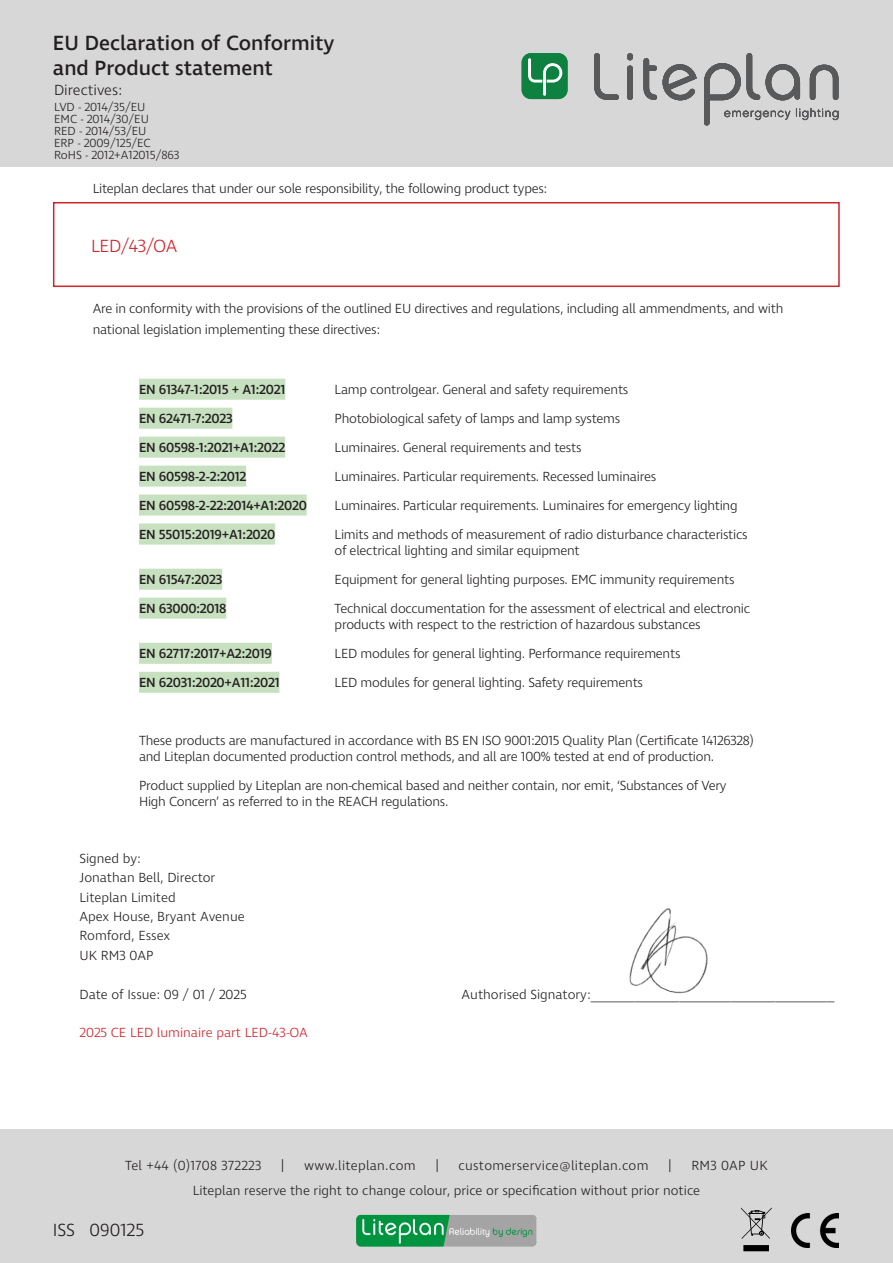
<style>
.page{position:relative;width:893px;height:1263px;background:#fff}
.page>*{position:absolute;margin:0;border:0;box-sizing:border-box;transform-origin:0 0}
.t1{font:500 21px "Ingra";color:#231f20}
.t2{font:300 18px "Ingra";color:#231f20}
.t3{font:300 18px "Ingra";letter-spacing:-.02em;color:#d1232a}
.t4{font:300 15px "Ingra";color:#231f20}
.t5{font:300 13.5px/16.2px "Ingra";letter-spacing:-.02em;color:#231f20}
.t6{font:300 13.5px "Ingra";color:#231f20}
.t7{font:500 13.5px "Ingra";letter-spacing:-.02em;color:#231f20}
.t8{font:300 13.5px "Ingra";letter-spacing:.02em;color:#231f20}
.t9{font:300 13.5px "Ingra";color:#d1232a}
.t10{font:300 12px "Ingra";color:#231f20}
</style>
<div class="page">
<div style="left:53px;top:202px;width:787px;height:85px;border:2px solid #d1232a"></div>
<div style="left:0;top:0;width:893px;height:167px;background:#d8d7d7"></div>
<svg style="left:594px;top:53px;width:25px;height:47px"></svg>
<svg style="left:627px;top:53px;width:6px;height:47px"></svg>
<svg style="left:643px;top:58px;width:14px;height:42px"></svg>
<svg style="left:663px;top:64px;width:34px;height:36px"></svg>
<svg style="left:704px;top:53px;width:134px;height:72px"></svg>
<div style="left:522px;top:53px;width:46px;height:46px;background:#0e803f;border-radius:9px"></div>
<svg style="left:528px;top:58px;width:35px;height:38px"></svg>
<div style="left:0;top:1129px;width:893px;height:134px;background:#d8d7d7"></div>
<svg style="left:741px;top:1207px;width:31px;height:44px"></svg>
<img style="left:791px;top:1213px;width:48px;height:34px">
<div style="left:139px;top:379px;width:146px;height:21px;background:#c7e0bf"></div>
<div style="left:139px;top:408px;width:93px;height:21px;background:#c7e0bf"></div>
<div style="left:139px;top:437px;width:146px;height:21px;background:#c7e0bf"></div>
<div style="left:139px;top:466px;width:107px;height:21px;background:#c7e0bf"></div>
<div style="left:139px;top:494px;width:168px;height:21px;background:#c7e0bf"></div>
<div style="left:139px;top:523px;width:136px;height:21px;background:#c7e0bf"></div>
<div style="left:139px;top:569px;width:83px;height:21px;background:#c7e0bf"></div>
<div style="left:139px;top:598px;width:87px;height:21px;background:#c7e0bf"></div>
<div style="left:139px;top:643px;width:133px;height:21px;background:#c7e0bf"></div>
<div style="left:139px;top:672px;width:140px;height:21px;background:#c7e0bf"></div>
<img style="left:629px;top:908px;width:79px;height:86px">
<img style="left:356px;top:1214px;width:181px;height:33px">
<p class="t1" style="left:53px;top:30px;width:283px">EU Declaration of Conformity</p>
<p class="t1" style="left:53px;top:55px;width:222px">and Product statement</p>
<p class="t4" style="left:54px;top:81px;width:70px">Directives:</p>
<p class="t10" style="left:54px;top:100px;width:93px">LVD - 2014/35/EU</p>
<p class="t10" style="left:54px;top:112px;width:97px">EMC - 2014/30/EU</p>
<p class="t10" style="left:54px;top:124px;width:94px">RED - 2014/53/EU</p>
<p class="t10" style="left:54px;top:136px;width:98px">ERP - 2009/125/EC</p>
<p class="t10" style="left:54px;top:148px;width:127px">RoHS - 2012+A12015/863</p>
<p class="t5" style="left:93px;top:181px;width:456px">Liteplan declares that under our sole responsibility, the following product types:</p>
<p class="t3" style="left:91px;top:235px;width:88px">LED/43/OA</p>
<p class="t5" style="left:93px;top:299px;width:692px;line-height:21px">Are in conformity with the provisions of the outlined EU directives and regulations, including all ammendments, and with national legislation implementing these directives:</p>
<p class="t7" style="left:139px;top:381px;width:148px">EN 61347-1:2015 + A1:2021</p>
<p class="t5" style="left:335px;top:382px;width:295px">Lamp controlgear. General and safety requirements</p>
<p class="t7" style="left:139px;top:410px;width:95px">EN 62471-7:2023</p>
<p class="t5" style="left:335px;top:411px;width:287px">Photobiological safety of lamps and lamp systems</p>
<p class="t7" style="left:139px;top:439px;width:148px">EN 60598-1:2021+A1:2022</p>
<p class="t5" style="left:335px;top:440px;width:248px">Luminaires. General requirements and tests</p>
<p class="t7" style="left:139px;top:468px;width:109px">EN 60598-2-2:2012</p>
<p class="t5" style="left:335px;top:469px;width:323px">Luminaires. Particular requirements. Recessed luminaires</p>
<p class="t7" style="left:139px;top:497px;width:169px">EN 60598-2-22:2014+A1:2020</p>
<p class="t5" style="left:335px;top:498px;width:404px">Luminaires. Particular requirements. Luminaires for emergency lighting</p>
<p class="t7" style="left:139px;top:526px;width:138px">EN 55015:2019+A1:2020</p>
<p class="t5" style="left:335px;top:527px;width:415px">Limits and methods of measurement of radio disturbance characteristics of electrical lighting and similar equipment</p>
<p class="t7" style="left:139px;top:571px;width:85px">EN 61547:2023</p>
<p class="t5" style="left:335px;top:572px;width:401px">Equipment for general lighting purposes. EMC immunity requirements</p>
<p class="t7" style="left:139px;top:600px;width:89px">EN 63000:2018</p>
<p class="t5" style="left:335px;top:601px;width:417px">Technical doccumentation for the assessment of electrical and electronic products with respect to the restriction of hazardous substances</p>
<p class="t7" style="left:139px;top:645px;width:135px">EN 62717:2017+A2:2019</p>
<p class="t5" style="left:335px;top:646px;width:347px">LED modules for general lighting. Performance requirements</p>
<p class="t7" style="left:139px;top:674px;width:142px">EN 62031:2020+A11:2021</p>
<p class="t5" style="left:335px;top:675px;width:310px">LED modules for general lighting. Safety requirements</p>
<p class="t5" style="left:139px;top:733px;width:616px">These products are manufactured in accordance with BS EN ISO 9001:2015 Quality Plan (Certificate 14126328) and Liteplan documented production control methods, and all are 100% tested at end of production.</p>
<p class="t5" style="left:139px;top:778px;width:589px">Product supplied by Liteplan are non-chemical based and neither contain, nor emit, ‘Substances of Very<br>High Concern’ as referred to in the REACH regulations.</p>
<p class="t6" style="left:80px;top:850px;width:63px">Signed by:</p>
<p class="t6" style="left:80px;top:869px;width:137px">Jonathan Bell, Director</p>
<p class="t6" style="left:80px;top:889px;width:98px">Liteplan Limited</p>
<p class="t6" style="left:80px;top:908px;width:167px">Apex House, Bryant Avenue</p>
<p class="t6" style="left:80px;top:927px;width:92px">Romford, Essex</p>
<p class="t5" style="left:80px;top:948px;width:75px">UK RM3 0AP</p>
<p class="t6" style="left:80px;top:986px;width:169px">Date of Issue: 09 / 01 / 2025</p>
<p class="t6" style="left:462px;top:986px;width:374px">Authorised Signatory:_________________________________</p>
<p class="t9" style="left:80px;top:1024px;width:230px">2025 CE LED luminaire part LED-43-OA</p>
<p class="t8" style="left:125px;top:1157px;width:138px">Tel +44 (0)1708 372223</p>
<p class="t5" style="left:281px;top:1158px;width:4px">|</p>
<p class="t8" style="left:304px;top:1157px;width:113px">www.liteplan.com</p>
<p class="t5" style="left:436px;top:1158px;width:4px">|</p>
<p class="t8" style="left:459px;top:1157px;width:192px">customerservice@liteplan.com</p>
<p class="t5" style="left:668px;top:1158px;width:4px">|</p>
<p class="t5" style="left:691px;top:1158px;width:78px">RM3 0AP UK</p>
<p class="t2" style="left:53px;top:1218px;width:93px">ISS 090125</p>
<p class="t6" style="left:193px;top:1182px;width:509px">Liteplan reserve the right to change colour, price or specification without prior notice</p>
</div>
